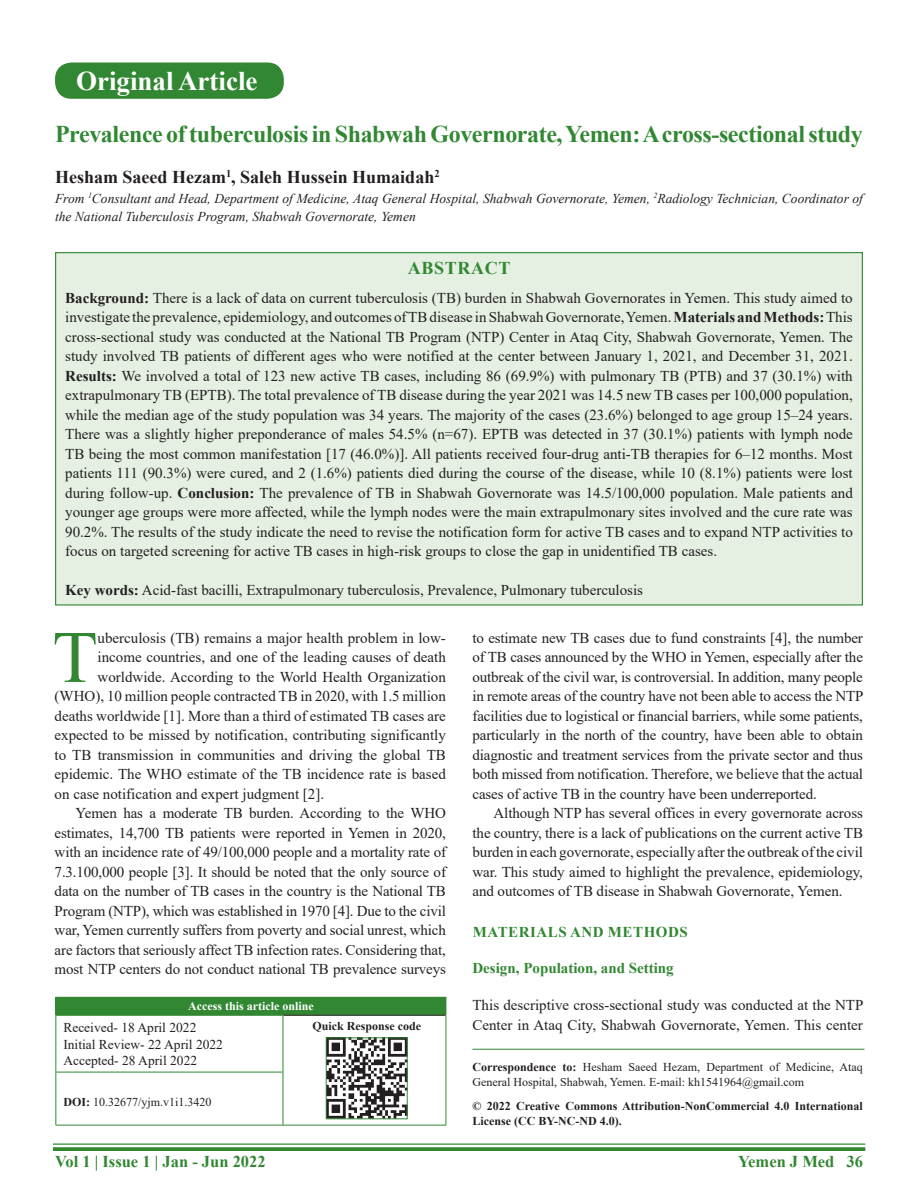
<style>
.page{position:relative;width:918px;height:1188px;background:#fff}
.page>*{position:absolute;margin:0;border:0;box-sizing:border-box;transform-origin:0 0}
.DROP_CAP_TX{font:73.95px "Times New Roman";color:#318732}
.AH{font:700 27px "Times New Roman";color:#fff}
.AT{font:700 24px "Times New Roman";letter-spacing:-.015em;color:#318732}
.AU{font:700 18px "Times New Roman";color:#231f20}
.ABSH{font:700 18px "Times New Roman";letter-spacing:.035em;color:#318732}
.RF{font:700 16.5px "Times New Roman";color:#318732}
.ABS{font:15px/19.5px "Times New Roman";color:#231f20;text-align:justify}
.TX{font:15px/19.5px "Times New Roman";letter-spacing:-.01em;color:#231f20;text-align:justify}
.DROP_CAP_TX-2{font:15px "Times New Roman";color:#231f20}
.TXFL{font:15px/19.5px "Times New Roman";color:#231f20}
.KWD{font:15px "Times New Roman";color:#231f20}
.H2_No_Above_Space{font:700 15px "Times New Roman";color:#318732}
.H2_No_Above_Space-2{font:700 15px "Times New Roman";letter-spacing:.035em;color:#318732}
.AFF{font:italic 13.5px/18px "Times New Roman";color:#231f20}
.HIS{font:13.5px/16.5px "Times New Roman";color:#231f20}
.ADD{font:12px/15px "Times New Roman";color:#231f20}
.CR{font:700 12px/15px "Times New Roman";color:#231f20}
.DOI{font:12px "Times New Roman";color:#231f20}
.AAO{font:700 12px "Times New Roman";color:#fff}
.QR{font:700 12px "Times New Roman";color:#231f20}
.s1{font-weight:700}
</style>
<div class="page">
<hr style="left:53px;top:1143px;width:812px;height:2px;background:#318732">
<svg style="left:53px;top:1147px;width:812px;height:4px;background:#3d8e3e"></svg>
<div style="left:56px;top:253px;width:806px;height:352px;background:#e5efe2"></div>
<hr style="left:472px;top:1049px;width:392px;height:1px;background:#318732">
<div style="left:55px;top:63px;width:229px;height:36px;background:#318732;border-radius:17px"></div>
<div style="left:56px;top:997px;width:390px;height:18px;background:#318732"></div>
<hr style="left:283px;top:1015px;width:163px;height:1px;background:#231f20">
<svg style="left:55px;top:998px;width:1px;height:17px"></svg>
<hr style="left:55px;top:997px;width:228px;height:1px;background:#318732">
<svg style="left:446px;top:998px;width:1px;height:17px"></svg>
<hr style="left:55px;top:1016px;width:1px;height:56px;background:#318732">
<hr style="left:55px;top:1015px;width:228px;height:1px;background:#318732">
<hr style="left:283px;top:1016px;width:1px;height:56px;background:#318732">
<hr style="left:446px;top:1015px;width:1px;height:57px;background:#318732">
<hr style="left:446px;top:1072px;width:1px;height:53px;background:#318732">
<hr style="left:55px;top:1072px;width:1px;height:53px;background:#318732">
<hr style="left:55px;top:1072px;width:228px;height:1px;background:#318732">
<hr style="left:55px;top:1125px;width:228px;height:1px;background:#318732">
<hr style="left:283px;top:1072px;width:1px;height:53px;background:#318732">
<hr style="left:283px;top:1125px;width:163px;height:1px;background:#318732">
<img style="left:328px;top:1040px;width:77px;height:77px">
<div style="left:326px;top:1038px;width:81px;height:81px;border:1px solid #318732"></div>
<p class="AH" style="left:76px;top:61px;width:183px">Original Article</p>
<p class="AT" style="left:55px;top:117px;width:809px">Prevalence of tuberculosis in Shabwah Governorate, Yemen: Across-sectional study</p>
<p class="AU" style="left:55px;top:164px;width:386px">Hesham Saeed Hezam<sup>1</sup>, Saleh Hussein Humaidah<sup>2</sup></p>
<p class="AFF" style="left:55px;top:189px;width:809px">From <sup>1</sup>Consultant and Head, Department of Medicine, Ataq General Hospital, Shabwah Governorate, Yemen, <sup>2</sup>Radiology Technician, Coordinator of the National Tuberculosis Program, Shabwah Governorate, Yemen</p>
<p class="ABSH" style="left:408px;top:255px;width:104px">ABSTRACT</p>
<p class="ABS" style="left:65px;top:288px;width:789px"><span class="s1">Background:</span> There is a lack of data on current tuberculosis (TB) burden in Shabwah Governorates in Yemen. This study aimed to investigate the prevalence, epidemiology, and outcomes of TB disease in Shabwah Governorate, Yemen. <span class="s1">Materials andMethods:</span>This cross-sectional study was conducted at the National TB Program (NTP) Center in Ataq City, Shabwah Governorate, Yemen. The study involved TB patients of different ages who were notified at the center between January 1, 2021, and December 31, 2021.<br><span class="s1">Results:</span> We involved a total of 123 new active TB cases, including 86 (69.9%) with pulmonary TB (PTB) and 37 (30.1%) with extrapulmonary TB (EPTB). The total prevalence of TB disease during the year 2021 was 14.5 new TB cases per 100,000 population, while the median age of the study population was 34 years. The majority of the cases (23.6%) belonged to age group 15–24 years.<br>There was a slightly higher preponderance of males 54.5% (n=67). EPTB was detected in 37 (30.1%) patients with lymph node TB being the most common manifestation [17 (46.0%)]. All patients received four-drug anti-TB therapies for 6–12 months. Most patients 111 (90.3%) were cured, and 2 (1.6%) patients died during the course of the disease, while 10 (8.1%) patients were lost during follow-up. <span class="s1">Conclusion:</span> The prevalence of TB in Shabwah Governorate was 14.5/100,000 population. Male patients and younger age groups were more affected, while the lymph nodes were the main extrapulmonary sites involved and the cure rate was 90.2%. The results of the study indicate the need to revise the notification form for active TB cases and to expand NTP activities to focus on targeted screening for active TB cases in high-risk groups to close the gap in unidentified TB cases.</p>
<p class="KWD" style="left:65px;top:580px;width:579px"><span class="s1">Key words:</span> Acid-fast bacilli, Extrapulmonary tuberculosis, Prevalence, Pulmonary tuberculosis</p>
<p class="DROP_CAP_TX" style="left:52px;top:605px;width:47px">T</p>
<p class="DROP_CAP_TX-2" style="left:98px;top:627px;width:350px">uberculosis (TB) remains a major health problem in low-</p>
<p class="DROP_CAP_TX-2" style="left:98px;top:647px;width:350px">income countries, and one of the leading causes of death</p>
<p class="DROP_CAP_TX-2" style="left:98px;top:666px;width:350px">worldwide. According to the World Health Organization</p>
<p class="DROP_CAP_TX-2" style="left:55px;top:686px;width:393px">(WHO), 10 million people contracted TB in 2020, with 1.5 million</p>
<p class="DROP_CAP_TX-2" style="left:55px;top:705px;width:393px">deaths worldwide [1]. More than a third of estimated TB cases are</p>
<p class="DROP_CAP_TX-2" style="left:55px;top:725px;width:393px">expected to be missed by notification, contributing significantly</p>
<p class="DROP_CAP_TX-2" style="left:55px;top:744px;width:393px">to TB transmission in communities and driving the global TB</p>
<p class="DROP_CAP_TX-2" style="left:55px;top:764px;width:393px">epidemic. The WHO estimate of the TB incidence rate is based</p>
<p class="DROP_CAP_TX-2" style="left:55px;top:783px;width:271px">on case notification and expert judgment [2].</p>
<p class="TX" style="left:55px;top:803px;width:393px;text-indent:21px">Yemen has a moderate TB burden. According to the WHO estimates, 14,700 TB patients were reported in Yemen in 2020, with an incidence rate of 49/100,000 people and a mortality rate of 7.3.100,000 people [3]. It should be noted that the only source of data on the number of TB cases in the country is the National TB Program (NTP), which was established in 1970 [4]. Due to the civil war, Yemen currently suffers from poverty and social unrest, which are factors that seriously affect TB infection rates. Considering that, most NTP centers do not conduct national TB prevalence surveys</p>
<p class="AAO" style="left:188px;top:998px;width:127px">Access this article online</p>
<p class="HIS" style="left:63px;top:1019px;width:161px">Received- 18 April 2022<br>Initial Review- 22 April 2022<br>Accepted- 28 April 2022</p>
<p class="QR" style="left:312px;top:1017px;width:110px">Quick Response code</p>
<p class="DOI" style="left:63px;top:1094px;width:150px"><span class="s1">DOI:</span> 10.32677/yjm.v1i1.3420</p>
<p class="TX" style="left:472px;top:628px;width:393px">to estimate new TB cases due to fund constraints [4], the number of TB cases announced by the WHO in Yemen, especially after the outbreak of the civil war, is controversial. In addition, many people in remote areas of the country have not been able to access the NTP facilities due to logistical or financial barriers, while some patients, particularly in the north of the country, have been able to obtain diagnostic and treatment services from the private sector and thus both missed from notification. Therefore, we believe that the actual cases of active TB in the country have been underreported.</p>
<p class="TX" style="left:472px;top:803px;width:392px;text-indent:21px">Although NTP has several offices in every governorate across the country, there is a lack of publications on the current active TB burden in each governorate, especially after the outbreak of the civil war. This study aimed to highlight the prevalence, epidemiology, and outcomes of TB disease in Shabwah Governorate, Yemen.</p>
<h1 class="H2_No_Above_Space-2" style="left:473px;top:921px;width:217px">MATERIALS AND METHODS</h1>
<p class="H2_No_Above_Space" style="left:472px;top:957px;width:203px">Design, Population, and Setting</p>
<p class="TXFL" style="left:472px;top:995px;width:392px">This descriptive cross-sectional study was conducted at the NTP<br>Center in Ataq City, Shabwah Governorate, Yemen. This center</p>
<p class="ADD" style="left:472px;top:1059px;width:392px"><span class="s1">Correspondence to:</span> Hesham Saeed Hezam, Department of Medicine, Ataq<br>General Hospital, Shabwah, Yemen. E-mail: kh1541964@gmail.com</p>
<p class="CR" style="left:472px;top:1099px;width:392px">© 2022 Creative Commons Attribution-NonCommercial 4.0 International<br>License (CC BY-NC-ND 4.0).</p>
<p class="RF" style="left:55px;top:1150px;width:212px">Vol 1 | Issue 1 | Jan - Jun 2022</p>
<p class="RF" style="left:738px;top:1150px;width:126px">Yemen J Med 36</p>
</div>
